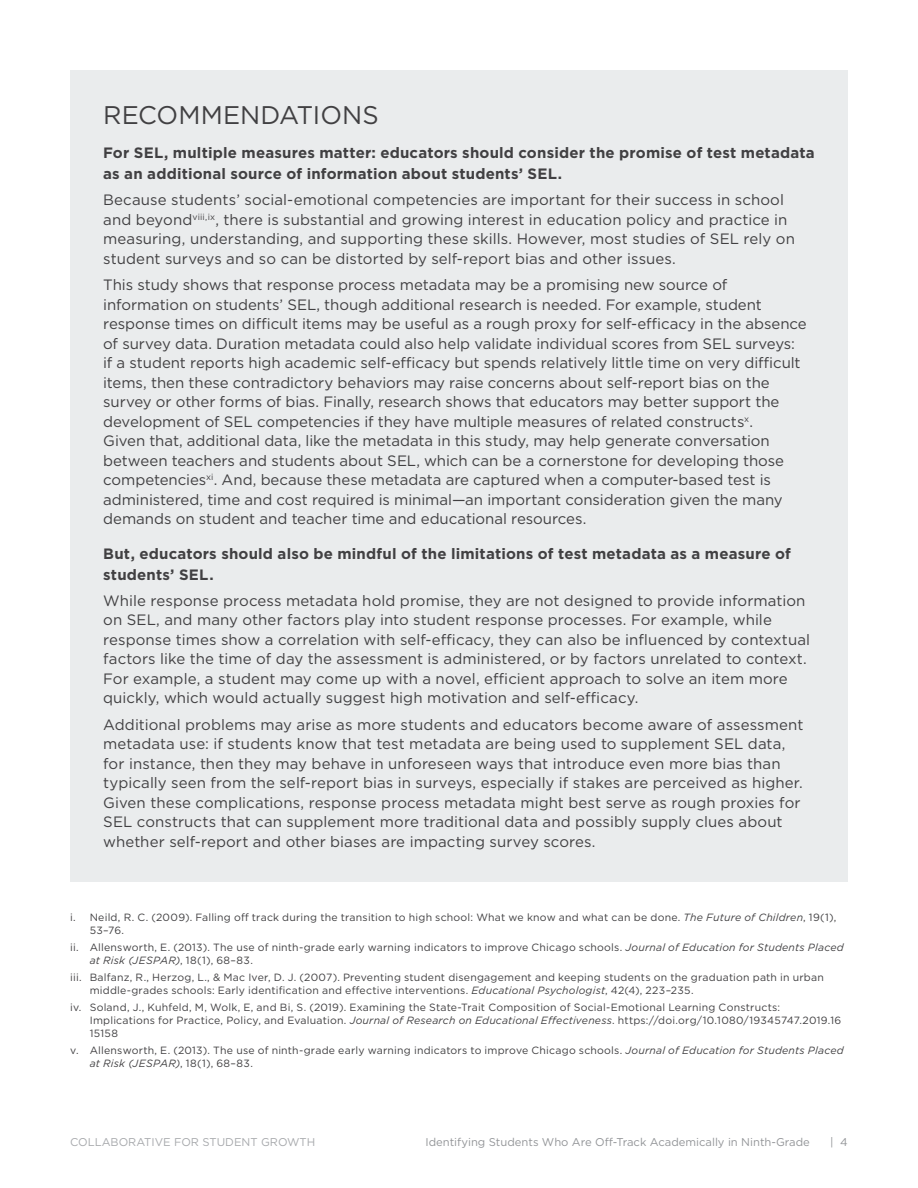
<style>
.page{position:relative;width:918px;height:1188px;background:#fff}
.page>*{position:absolute;margin:0;border:0;box-sizing:border-box;transform-origin:0 0}
.Key_Findings_Title{font:25.5px "Gotham";color:#414042}
.Key_Findings_No_Bull{font:15px/19.5px "Gotham";color:#414042}
.Section_Headlines_Bo{font:700 15px/21px "Gotham";letter-spacing:.01em;color:#414042}
.t1{font:11.25px "Gotham";color:#939598}
.t2{font:11.25px "Gotham";color:#a7a9ac}
.t3{font:10.5px/12.8px "Gotham";letter-spacing:.02em;color:#414042}
.s1{font-style:italic}
</style>
<div class="page">
<div style="left:70px;top:70px;width:778px;height:811px;background:#eaeced"></div>
<p class="Key_Findings_Title" style="left:103px;top:98px;width:277px">RECOMMENDATIONS</p>
<p class="Section_Headlines_Bo" style="left:103px;top:142px;width:713px">For SEL, multiple measures matter: educators should consider the promise of test metadata as an additional source of information about students’ SEL.</p>
<p class="Key_Findings_No_Bull" style="left:103px;top:190px;width:693px">Because students’ social-emotional competencies are important for their success in school and beyond<sup>viii,ix</sup>, there is substantial and growing interest in education policy and practice in measuring, understanding, and supporting these skills. However, most studies of SEL rely on student surveys and so can be distorted by self-report bias and other issues.</p>
<p class="Key_Findings_No_Bull" style="left:103px;top:275px;width:705px">This study shows that response process metadata may be a promising new source of information on students’ SEL, though additional research is needed. For example, student response times on difficult items may be useful as a rough proxy for self-efficacy in the absence of survey data. Duration metadata could also help validate individual scores from SEL surveys: if a student reports high academic self-efficacy but spends relatively little time on very difficult items, then these contradictory behaviors may raise concerns about self-report bias on the survey or other forms of bias. Finally, research shows that educators may better support the development of SEL competencies if they have multiple measures of related constructs<sup>x</sup>.<br>Given that, additional data, like the metadata in this study, may help generate conversation between teachers and students about SEL, which can be a cornerstone for developing those competencies<sup>xi</sup>. And, because these metadata are captured when a computer-based test is administered, time and cost required is minimal—an important consideration given the many demands on student and teacher time and educational resources.</p>
<p class="Section_Headlines_Bo" style="left:103px;top:543px;width:689px">But, educators should also be mindful of the limitations of test metadata as a measure of students’ SEL.</p>
<p class="Key_Findings_No_Bull" style="left:103px;top:590px;width:708px">While response process metadata hold promise, they are not designed to provide information on SEL, and many other factors play into student response processes. For example, while response times show a correlation with self-efficacy, they can also be influenced by contextual factors like the time of day the assessment is administered, or by factors unrelated to context.<br>For example, a student may come up with a novel, efficient approach to solve an item more quickly, which would actually suggest high motivation and self-efficacy.</p>
<p class="Key_Findings_No_Bull" style="left:103px;top:714px;width:702px">Additional problems may arise as more students and educators become aware of assessment metadata use: if students know that test metadata are being used to supplement SEL data, for instance, then they may behave in unforeseen ways that introduce even more bias than typically seen from the self-report bias in surveys, especially if stakes are perceived as higher.<br>Given these complications, response process metadata might best serve as rough proxies for SEL constructs that can supplement more traditional data and possibly supply clues about whether self-report and other biases are impacting survey scores.</p>
<p class="t3" style="left:90px;top:910px;width:748px;text-indent:-20px">i. Neild, R. C. (2009). Falling off track during the transition to high school: What we know and what can be done. <span class="s1">The Future of Children</span>, 19(1),<br>53–76.</p>
<p class="t3" style="left:90px;top:941px;width:756px;text-indent:-20px">ii. Allensworth, E. (2013). The use of ninth-grade early warning indicators to improve Chicago schools. <span class="s1">Journal of Education for Students Placed at Risk (JESPAR)</span>, 18(1), 68–83.</p>
<p class="t3" style="left:90px;top:971px;width:736px;text-indent:-20px">iii. Balfanz, R., Herzog, L., &amp; Mac Iver, D. J. (2007). Preventing student disengagement and keeping students on the graduation path in urban middle-grades schools: Early identification and effective interventions. <span class="s1">Educational Psychologist</span>, 42(4), 223–235.</p>
<p class="t3" style="left:90px;top:1001px;width:753px;text-indent:-20px">iv. Soland, J., Kuhfeld, M, Wolk, E, and Bi, S. (2019). Examining the State-Trait Composition of Social-Emotional Learning Constructs:<br>Implications for Practice, Policy, and Evaluation. <span class="s1">Journal of Research on Educational Effectiveness</span>. https://doi.org/10.1080/19345747.2019.16<br>15158</p>
<p class="t3" style="left:90px;top:1044px;width:756px;text-indent:-20px">v. Allensworth, E. (2013). The use of ninth-grade early warning indicators to improve Chicago schools. <span class="s1">Journal of Education for Students Placed at Risk (JESPAR)</span>, 18(1), 68–83.</p>
<p class="t2" style="left:70px;top:1135px;width:247px">COLLABORATIVE FOR STUDENT GROWTH</p>
<p class="t1" style="left:425px;top:1135px;width:386px">Identifying Students Who Are Off-Track Academically in Ninth-Grade</p>
<p class="t1" style="left:830px;top:1135px;width:19px">| 4</p>
</div>
